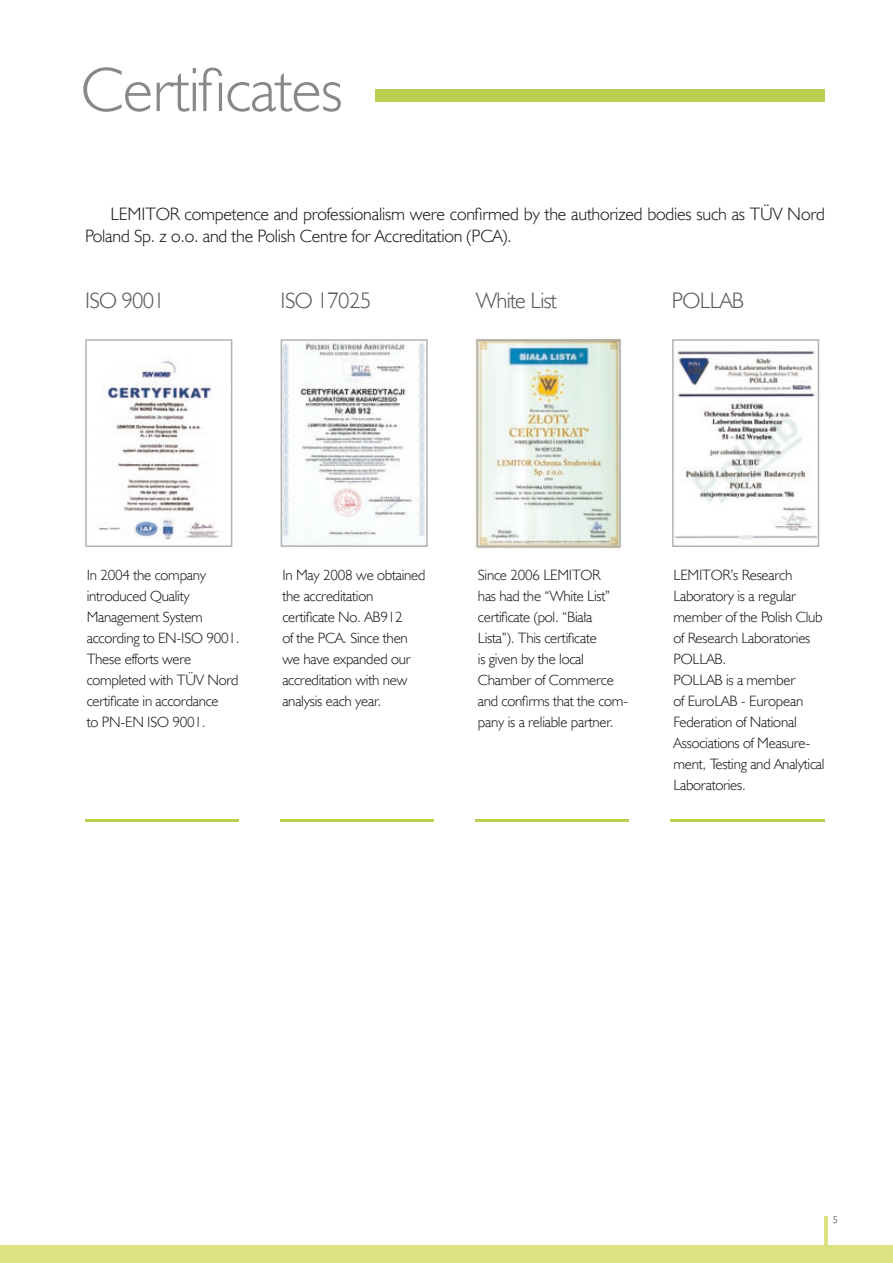
<style>
.page{position:relative;width:893px;height:1263px;background:#fff}
.page>*{position:absolute;margin:0;border:0;box-sizing:border-box;transform-origin:0 0}
.t1{font:63px "Humanst 521 Lt EU";letter-spacing:-.01em;color:#87888a}
.t2{font:22.5px "Humanst 521 Lt EU";letter-spacing:-.03em;color:#58585a}
.t3{font:18px/21.6px "Humanst 521 Lt EU";letter-spacing:-.01em;color:#1a171c}
.t4{font:15px/21px "Humanst 521 Lt EU";letter-spacing:-.015em;color:#1a171c}
</style>
<div class="page">
<img style="left:675px;top:348px;width:141px;height:192px">
<img style="left:284px;top:342px;width:141px;height:202px">
<img style="left:475px;top:337px;width:147px;height:212px">
<img style="left:98px;top:358px;width:122px;height:182px">
<svg style="left:833px;top:1216px;width:4px;height:7px"></svg>
<div style="left:0;top:1246px;width:893px;height:17px;background:#dce282"></div>
<hr style="left:825px;top:1216px;width:3px;height:41px;background:#dce282">
<div style="left:85px;top:339px;width:147px;height:208px;border:2px solid #b1b3b4"></div>
<div style="left:281px;top:339px;width:147px;height:208px;border:2px solid #b1b3b4"></div>
<div style="left:476px;top:339px;width:145px;height:208px;border:2px solid #b1b3b4"></div>
<div style="left:672px;top:339px;width:147px;height:208px;border:2px solid #b1b3b4"></div>
<div style="left:375px;top:89px;width:450px;height:13px;background:#bcd050"></div>
<hr style="left:670px;top:819px;width:155px;height:2px;background:#bcd050">
<hr style="left:476px;top:819px;width:153px;height:2px;background:#bcd050">
<hr style="left:280px;top:819px;width:154px;height:2px;background:#bcd050">
<hr style="left:85px;top:819px;width:153px;height:2px;background:#bcd050">
<h1 class="t1" style="left:81px;top:51px;width:264px">Certificates</h1>
<p class="t3" style="left:85px;top:203px;width:741px;text-indent:26px">LEMITOR competence and professionalism were confirmed by the authorized bodies such as TÜV Nord<br>Poland Sp. z o.o. and the Polish Centre for Accreditation (PCA).</p>
<h2 class="t2" style="left:85px;top:286px;width:81px">ISO 9001</h2>
<h2 class="t2" style="left:281px;top:286px;width:92px">ISO 17025</h2>
<h2 class="t2" style="left:476px;top:286px;width:82px">White List</h2>
<h2 class="t2" style="left:672px;top:286px;width:74px">POLLAB</h2>
<p class="t4" style="left:87px;top:564px;width:154px">I n 2004 the company introduced Quality<br>M anagement System according to EN -ISO 9001.<br>These efforts were completed with TÜV Nord certificate in accordance<br>to PN-EN ISO 9001.</p>
<p class="t4" style="left:282px;top:564px;width:145px">I n M ay 2008 we obtained the accreditation certificate No. AB912<br>of the PCA. Since then we have expanded our accreditation with new analysis each year.</p>
<p class="t4" style="left:478px;top:564px;width:75px">Since 2006 LEMITO</p>
<p class="t4" style="left:478px;top:564px;width:152px;text-indent:114px">R<br>has had the “White List” certificate (pol. “Biała<br>Lista”). This certificate<br>is given by the local<br>Chamber of Commerce and confirms that the com&shy;pany is a reliable partner.</p>
<p class="t4" style="left:673px;top:564px;width:9px">LEMITO</p>
<p class="t4" style="left:673px;top:564px;width:152px;text-indent:49px">R’s Research<br>Laboratory is a regular member of the Polish Club of Research Laboratories<br>POLLAB.<br>POLLAB is a member<br>of EuroLAB - European<br>Federation of N ational<br>Associations of M easure&shy;ment, Testing and Analytical<br>Laboratories.</p>
</div>
